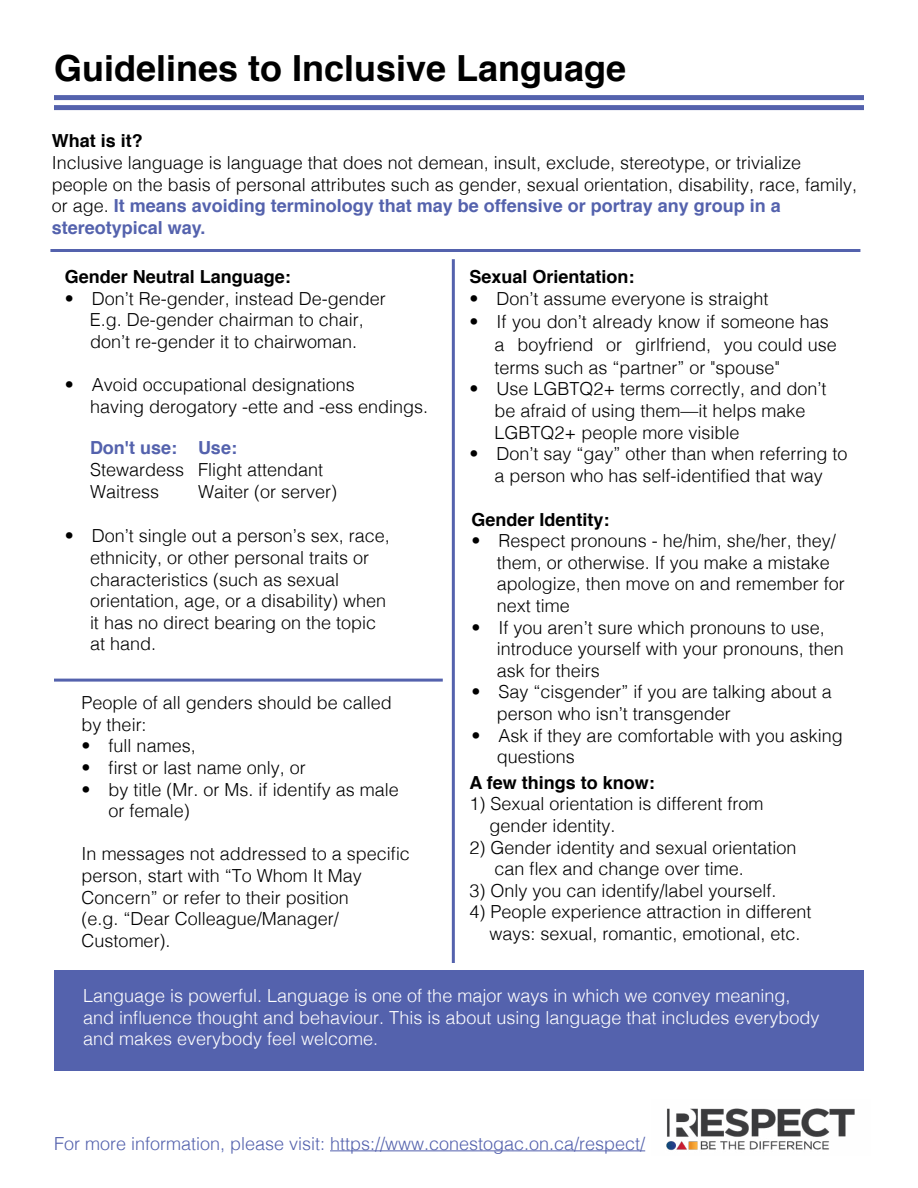
<style>
.page{position:relative;width:918px;height:1188px;background:#fff}
.page>*{position:absolute;margin:0;border:0;box-sizing:border-box;transform-origin:0 0}
.t1{font:700 36px "Helvetica";color:#000}
.t2{font:300 18px/21.6px "Helvetica";color:#000}
.t3{font:300 18px/21.6px "Helvetica";color:#fff}
.t4{font:700 18px "Helvetica";color:#000}
.t5{font:300 18px "Helvetica";color:#5462ad}
.s1{font-weight:700;color:#5462ad}
</style>
<div class="page">
<div style="left:54px;top:970px;width:810px;height:101px;background:#5462ad"></div>
<div style="left:54px;top:95px;width:810px;height:5px;background:#5462ad"></div>
<div style="left:54px;top:105px;width:810px;height:5px;background:#5462ad"></div>
<hr style="left:330px;top:1150px;width:315px;height:1px;background:#5462ad">
<hr style="left:50px;top:249px;width:810px;height:3px;background:#5462ad">
<hr style="left:452px;top:259px;width:3px;height:704px;background:#5462ad">
<hr style="left:54px;top:679px;width:389px;height:3px;background:#5462ad">
<img style="left:666px;top:1108px;width:189px;height:43px">
<p class="t1" style="left:54px;top:39px;width:574px">Guidelines to Inclusive Language</p>
<p class="t4" style="left:52px;top:127px;width:93px">What is it?</p>
<p class="t2" style="left:52px;top:151px;width:807px">Inclusive language is language that does not demean, insult, exclude, stereotype, or trivialize people on the basis of personal attributes such as gender, sexual orientation, disability, race, family, or age. <span class="s1">It means avoiding terminology that may be offensive or portray any group in a stereotypical way.</span></p>
<p class="t4" style="left:65px;top:262px;width:228px">Gender Neutral Language:</p>
<p class="t2" style="left:65px;top:286px;width:323px;text-align:center">• Don’t Re-gender, instead De-gender<br>E.g. De-gender chairman to chair,<br>don’t re-gender it to chairwoman.</p>
<p class="t2" style="left:90px;top:373px;width:340px;text-indent:-25px">• Avoid occupational designations<br>having derogatory -ette and -ess endings.</p>
<p class="t2" style="left:90px;top:436px;width:235px"><span class="s1">Don't use: Use:<br></span>Stewardess Flight attendant<br>Waitress</p>
<p class="t4" style="left:469px;top:262px;width:167px">Sexual Orientation:</p>
<p class="t2" style="left:469px;top:286px;width:301px">• Don’t assume everyone is straight</p>
<p class="t2" style="left:495px;top:309px;width:344px;line-height:23px;text-indent:-25px">• If you don’t already know if someone has a boyfriend or girlfriend, you could use terms such as “partner” or "spouse"</p>
<p class="t2" style="left:495px;top:377px;width:333px;text-indent:-25px">• Use LGBTQ2+ terms correctly, and don’t be afraid of using them—it helps make<br>LGBTQ2+ people more visible</p>
<p class="t2" style="left:469px;top:442px;width:380px;text-align:center">• Don’t say “gay” other than when referring to a person who has self-identified that way</p>
<p class="t4" style="left:472px;top:505px;width:140px">Gender Identity:</p>
<p class="t2" style="left:497px;top:529px;width:350px;text-indent:-25px">• Respect pronouns - he/him, she/her, they/ them, or otherwise. If you make a mistake apologize, then move on and remember for next time</p>
<p class="t2" style="left:497px;top:615px;width:349px;text-indent:-25px">• If you aren’t sure which pronouns to use, introduce yourself with your pronouns, then ask for theirs</p>
<p class="t2" style="left:497px;top:680px;width:336px;text-indent:-25px">• Say “cisgender” if you are talking about a person who isn’t transgender</p>
<p class="t2" style="left:497px;top:723px;width:347px;text-indent:-25px">• Ask if they are comfortable with you asking questions</p>
<p class="t4" style="left:469px;top:768px;width:187px">A few things to know:</p>
<p class="t2" style="left:490px;top:792px;width:275px;text-indent:-20px">1) Sexual orientation is different from gender identity.</p>
<p class="t2" style="left:495px;top:835px;width:303px;text-indent:-25px">2) Gender identity and sexual orientation can flex and change over time.</p>
<p class="t2" style="left:469px;top:878px;width:309px">3) Only you can identify/label yourself.</p>
<p class="t2" style="left:469px;top:900px;width:344px;text-align:center">4) People experience attraction in different ways: sexual, romantic, emotional, etc.</p>
<p class="t2" style="left:198px;top:479px;width:141px">Waiter (or server)</p>
<p class="t2" style="left:90px;top:524px;width:301px;text-indent:-25px">• Don’t single out a person’s sex, race, ethnicity, or other personal traits or characteristics (such as sexual orientation, age, or a disability) when it has no direct bearing on the topic at hand.</p>
<p class="t2" style="left:82px;top:691px;width:312px">People of all genders should be called by their:</p>
<p class="t2" style="left:82px;top:734px;width:116px">• full names,</p>
<p class="t2" style="left:82px;top:756px;width:226px">• first or last name only, or</p>
<p class="t2" style="left:109px;top:777px;width:292px;text-indent:-27px">• by title (Mr. or Ms. if identify as male or female)</p>
<p class="t2" style="left:82px;top:842px;width:330px">In messages not addressed to a specific person, start with “To Whom It May<br>Concern” or refer to their position<br>(e.g. “Dear Colleague/Manager/<br>Customer).</p>
<p class="t3" style="left:83px;top:984px;width:738px">Language is powerful. Language is one of the major ways in which we convey meaning, and influence thought and behaviour. This is about using language that includes everybody and makes everybody feel welcome.</p>
<p class="t5" style="left:54px;top:1128px;width:593px">For more information, please visit: https://www.conestogac.on.ca/respect/</p>
</div>
